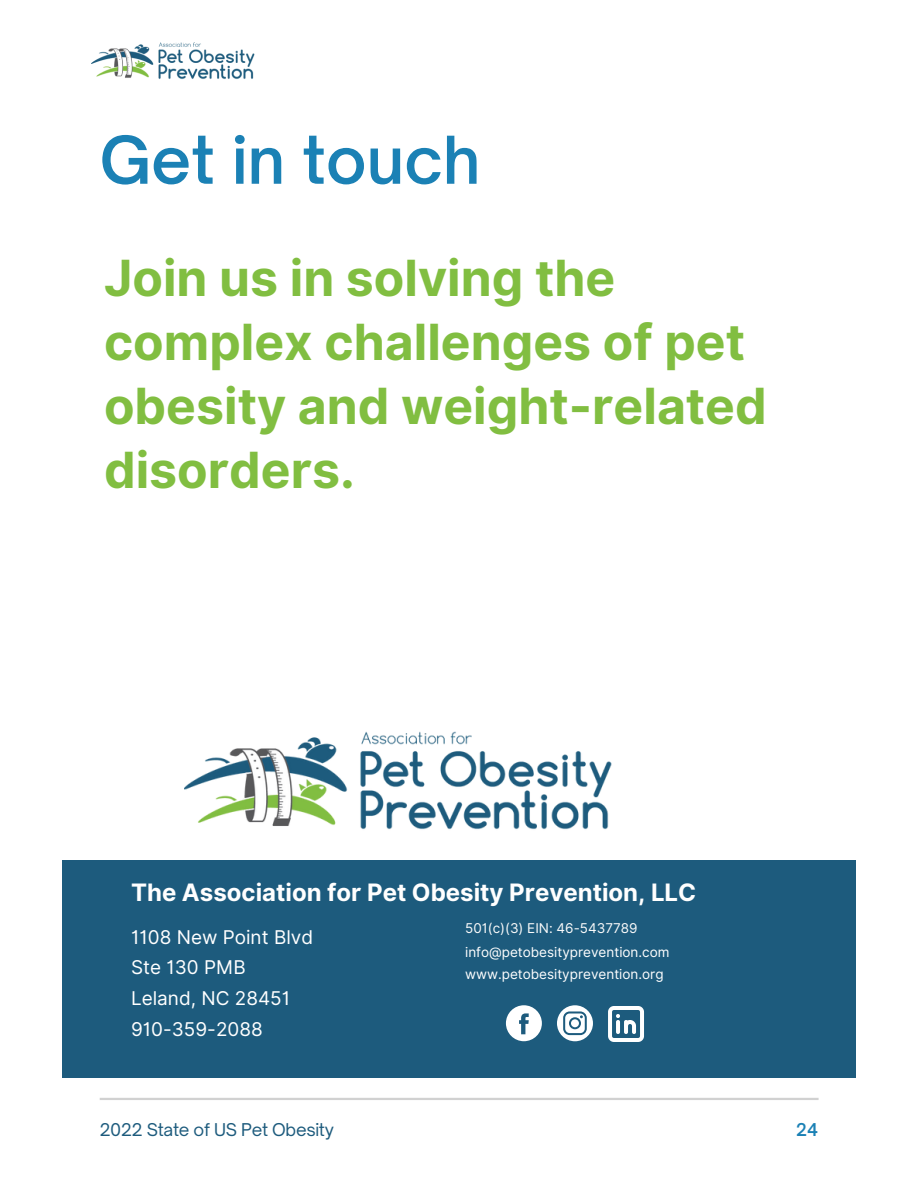
<style>
.page{position:relative;width:918px;height:1188px;background:#fff}
.page>*{position:absolute;margin:0;border:0;box-sizing:border-box;transform-origin:0 0}
.t1{font:600 63px "Open Sauce One";color:#1b81b5}
.t2{font:700 49.8px/64.2px "Inter";color:#81be41}
.t3{font:700 24px "Inter";color:#fff}
.t4{font:19.05px "Inter";color:#fff}
.t5{font:600 16.95px "Open Sauce One";color:#1b81b5}
.t6{font:16.8px "Open Sauce One";letter-spacing:-.02em;color:#1d5b7d}
.t7{font:13.5px "Inter";color:#fff}
.t8{font:13.5px "Inter";color:#fbfbfb}
</style>
<div class="page">
<hr style="left:100px;top:1098px;width:719px;height:2px;background:#d1d1d1">
<img style="left:92px;top:42px;width:163px;height:37px">
<div style="left:62px;top:860px;width:794px;height:218px;background:#1d5b7d"></div>
<svg style="left:506px;top:1005px;width:36px;height:36px"></svg>
<svg style="left:557px;top:1005px;width:36px;height:36px"></svg>
<svg style="left:608px;top:1006px;width:36px;height:36px"></svg>
<img style="left:184px;top:732px;width:428px;height:98px">
<p class="t1" style="left:100px;top:121px;width:382px">Get in touch</p>
<p class="t2" style="left:104px;top:246px;width:664px">Join us in solving the complex challenges of pet obesity and weight-related disorders.</p>
<p class="t3" style="left:131px;top:878px;width:567px">The Association for Pet Obesity Prevention, LLC</p>
<p class="t4" style="left:131px;top:925px;width:184px">1108 New Point Blvd</p>
<p class="t4" style="left:131px;top:956px;width:116px">Ste 130 PMB</p>
<p class="t4" style="left:131px;top:987px;width:161px">Leland, NC 28451</p>
<p class="t4" style="left:131px;top:1018px;width:133px">910-359-2088</p>
<p class="t6" style="left:100px;top:1119px;width:236px">2022 State of US Pet Obesity</p>
<p class="t8" style="left:465px;top:921px;width:174px">501(c)(3) EIN: 46-5437789</p>
<p class="t7" style="left:465px;top:944px;width:206px">info@petobesityprevention.com</p>
<p class="t7" style="left:465px;top:966px;width:200px">www.petobesityprevention.org</p>
<p class="t5" style="left:796px;top:1119px;width:23px">24</p>
</div>
